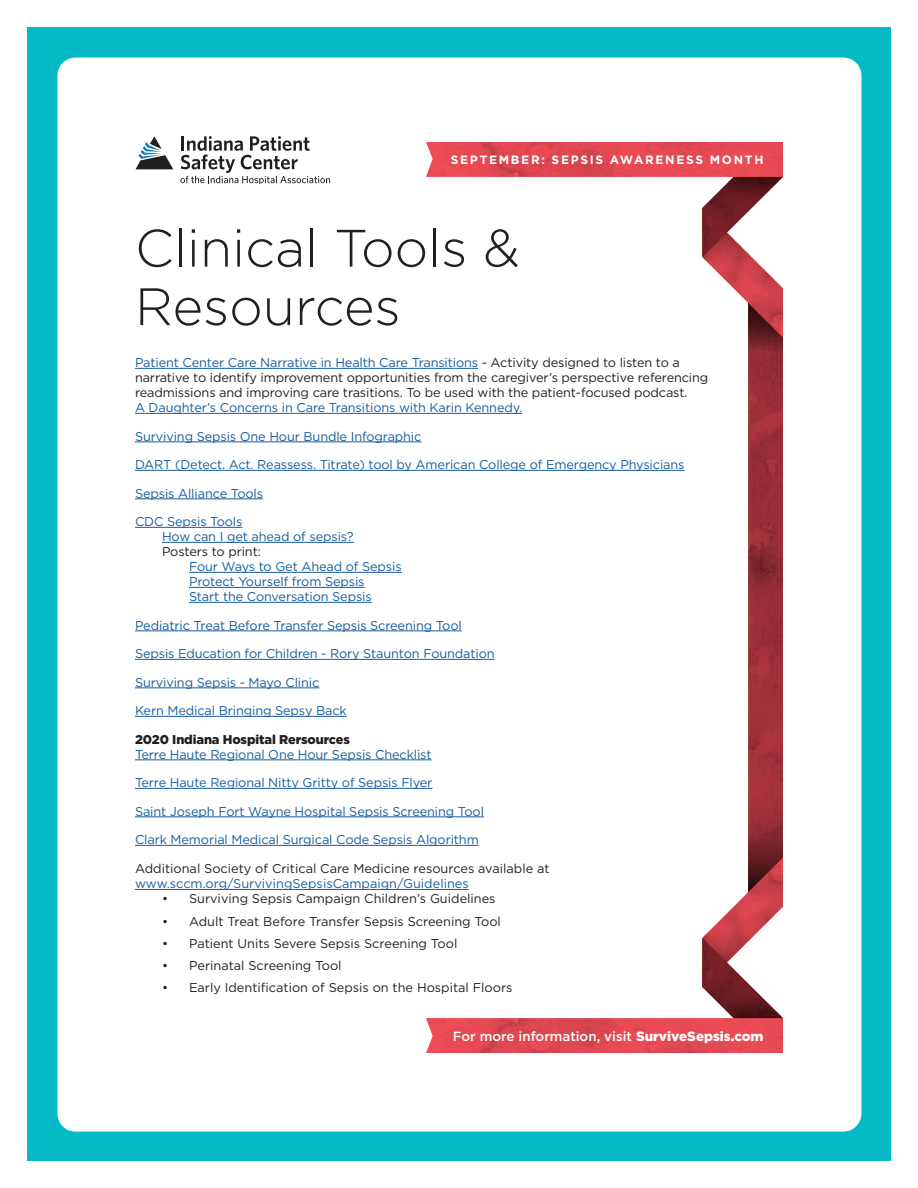
<style>
.page{position:relative;width:918px;height:1188px;background:#fff}
.page>*{position:absolute;margin:0;border:0;box-sizing:border-box;transform-origin:0 0}
.t1{font:300 52.5px/58.5px "Gotham";color:#231f20}
.t2{font:500 13.35px "Gotham";color:#fff}
.t3{font:12.75px/15px "Gotham";letter-spacing:-.01em;color:#231f20}
.t4{font:12.75px "Gotham";letter-spacing:-.01em;color:#175d9e}
.t5{font:900 12.75px "Gotham";letter-spacing:-.01em;color:#231f20}
.t6{font:700 12px "Gotham";letter-spacing:.14em;color:#fff}
.s1{color:#175d9e}
.s2{font-weight:900}
</style>
<div class="page">
<div style="left:27px;top:27px;width:864px;height:1134px;background:#03bac6"></div>
<div style="left:57px;top:58px;width:804px;height:1074px;background:#fff;border-radius:18px"></div>
<svg style="left:136px;top:136px;width:37px;height:33px"></svg>
<svg style="left:180px;top:136px;width:150px;height:48px"></svg>
<svg style="left:426px;top:177px;width:357px;height:876px"></svg>
<img style="left:426px;top:142px;width:357px;height:35px">
<hr style="left:135px;top:368px;width:343px;height:1px;background:#175d9e">
<hr style="left:135px;top:413px;width:387px;height:1px;background:#175d9e">
<hr style="left:135px;top:442px;width:287px;height:1px;background:#175d9e">
<hr style="left:135px;top:470px;width:550px;height:1px;background:#175d9e">
<hr style="left:135px;top:499px;width:128px;height:1px;background:#175d9e">
<hr style="left:135px;top:527px;width:108px;height:1px;background:#175d9e">
<hr style="left:162px;top:542px;width:192px;height:1px;background:#175d9e">
<hr style="left:189px;top:572px;width:213px;height:1px;background:#175d9e">
<hr style="left:189px;top:587px;width:176px;height:1px;background:#175d9e">
<hr style="left:189px;top:602px;width:183px;height:1px;background:#175d9e">
<hr style="left:135px;top:631px;width:327px;height:1px;background:#175d9e">
<hr style="left:135px;top:659px;width:360px;height:1px;background:#175d9e">
<hr style="left:135px;top:688px;width:184px;height:1px;background:#175d9e">
<hr style="left:135px;top:716px;width:212px;height:1px;background:#175d9e">
<hr style="left:135px;top:760px;width:297px;height:1px;background:#175d9e">
<hr style="left:135px;top:788px;width:297px;height:1px;background:#175d9e">
<hr style="left:135px;top:817px;width:349px;height:1px;background:#175d9e">
<hr style="left:135px;top:845px;width:344px;height:1px;background:#175d9e">
<hr style="left:135px;top:889px;width:334px;height:1px;background:#175d9e">
<p class="t6" style="left:451px;top:153px;width:314px">SEPTEMBER: SEPSIS AWARENESS MONTH</p>
<p class="t1" style="left:135px;top:217px;width:386px">Clinical Tools &amp;<br>Resources</p>
<p class="t3" style="left:135px;top:355px;width:575px"><span class="s1">Patient Center Care Narrative in Health Care Transitions</span> - Activity designed to listen to a narrative to identify improvement opportunities from the caregiver’s perspective referencing readmissions and improving care trasitions. To be used with the patient-focused podcast.<br><span class="s1">A Daughter’s Concerns in Care Transitions with Karin Kennedy.</span></p>
<p class="t4" style="left:135px;top:428px;width:288px">Surviving Sepsis One Hour Bundle Infographic</p>
<p class="t4" style="left:135px;top:456px;width:551px">DART (Detect. Act. Reassess. Titrate) tool by American College of Emergency Physicians</p>
<p class="t4" style="left:135px;top:485px;width:130px">Sepsis Alliance Tools</p>
<p class="t4" style="left:135px;top:513px;width:109px">CDC Sepsis Tools</p>
<p class="t4" style="left:162px;top:528px;width:193px">How can I get ahead of sepsis?</p>
<p class="t3" style="left:162px;top:544px;width:100px">Posters to print:</p>
<p class="t4" style="left:189px;top:558px;width:214px">Four Ways to Get Ahead of Sepsis</p>
<p class="t4" style="left:189px;top:573px;width:177px">Protect Yourself from Sepsis</p>
<p class="t4" style="left:189px;top:588px;width:184px">Start the Conversation Sepsis</p>
<p class="t4" style="left:135px;top:617px;width:328px">Pediatric Treat Before Transfer Sepsis Screening Tool</p>
<p class="t4" style="left:135px;top:645px;width:361px">Sepsis Education for Children - Rory Staunton Foundation</p>
<p class="t4" style="left:135px;top:674px;width:186px">Surviving Sepsis - Mayo Clinic</p>
<p class="t4" style="left:135px;top:702px;width:213px">Kern Medical Bringing Sepsy Back</p>
<p class="t5" style="left:135px;top:730px;width:217px">2020 Indiana Hospital Rersources</p>
<p class="t4" style="left:135px;top:746px;width:298px">Terre Haute Regional One Hour Sepsis Checklist</p>
<p class="t4" style="left:135px;top:774px;width:299px">Terre Haute Regional Nitty Gritty of Sepsis Flyer</p>
<p class="t4" style="left:135px;top:803px;width:351px">Saint Joseph Fort Wayne Hospital Sepsis Screening Tool</p>
<p class="t4" style="left:135px;top:831px;width:345px">Clark Memorial Medical Surgical Code Sepsis Algorithm</p>
<p class="t3" style="left:135px;top:860px;width:416px">Additional Society of Critical Care Medicine resources available at <span class="s1">www.sccm.org/SurvivingSepsisCampaign/Guidelines</span></p>
<p class="t3" style="left:162px;top:891px;width:335px">• Surviving Sepsis Campaign Children’s Guidelines</p>
<p class="t3" style="left:162px;top:913px;width:340px">• Adult Treat Before Transfer Sepsis Screening Tool</p>
<p class="t3" style="left:162px;top:935px;width:297px">• Patient Units Severe Sepsis Screening Tool</p>
<p class="t3" style="left:162px;top:957px;width:181px">• Perinatal Screening Tool</p>
<p class="t3" style="left:162px;top:979px;width:352px">• Early Identification of Sepsis on the Hospital Floors</p>
<p class="t2" style="left:453px;top:1027px;width:312px">For more information, visit <span class="s2">SurviveSepsis.com</span></p>
</div>
